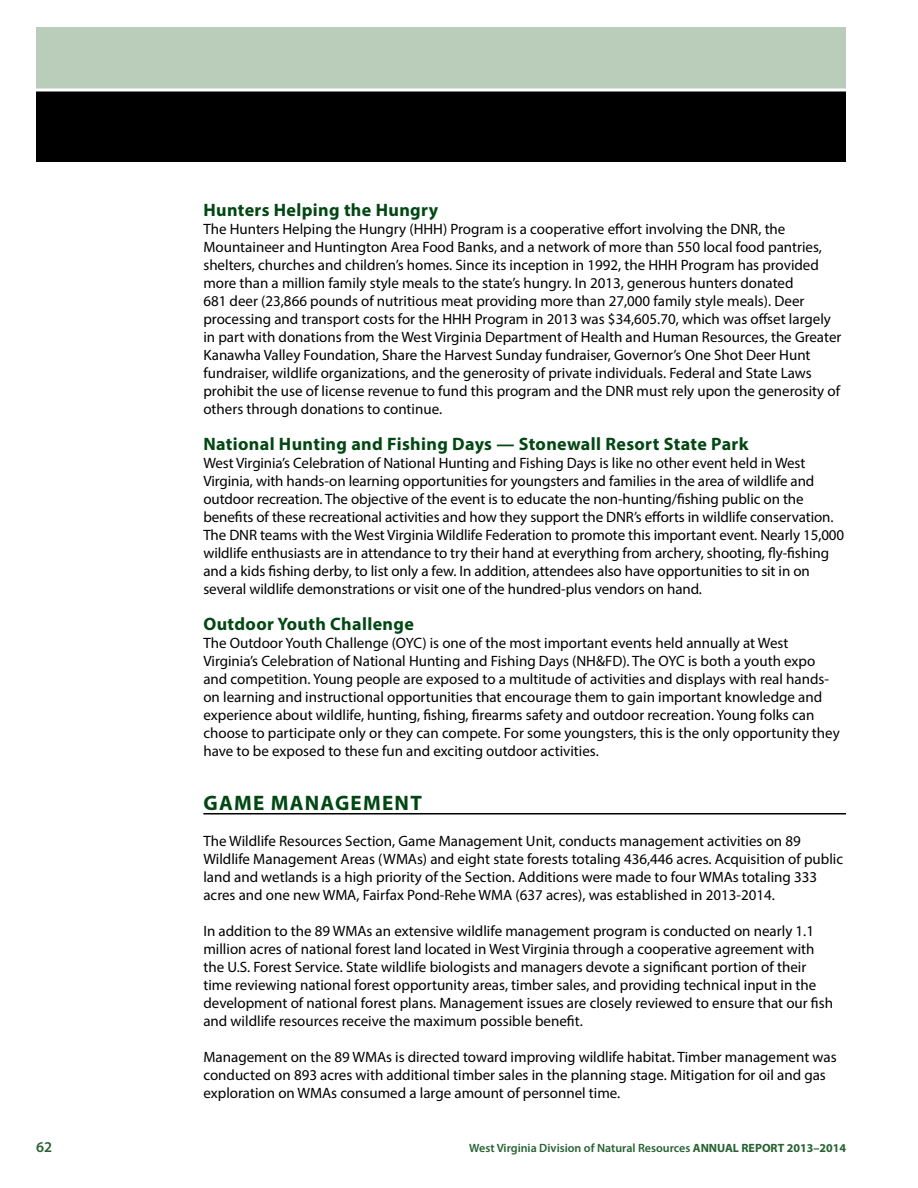
<style>
.page{position:relative;width:918px;height:1188px;background:#fff}
.page>*{position:absolute;margin:0;border:0;box-sizing:border-box;transform-origin:0 0}
.t1{font:700 21px "Myriad Pro";letter-spacing:.06em;color:#004712}
.t2{font:700 18px "Myriad Pro";letter-spacing:.02em;color:#004712}
.t3{font:15px/18px "Myriad Pro";color:#000}
.t4{font:600 15px "Myriad Pro";color:#276232}
.t5{font:600 12px "Myriad Pro";color:#276232}
.s1{font-weight:700}
</style>
<div class="page">
<div style="left:36px;top:90px;width:810px;height:72px;background:#000"></div>
<div style="left:36px;top:27px;width:810px;height:63px;background:#bacdba"></div>
<svg style="left:36px;top:88px;width:810px;height:4px;background:#d6d9d6"></svg>
<hr style="left:203px;top:813px;width:643px;height:1px;background:#000">
<p class="t2" style="left:203px;top:198px;width:236px">Hunters Helping the Hungry</p>
<p class="t3" style="left:203px;top:220px;width:640px">The Hunters Helping the Hungry (HHH) Program is a cooperative effort involving the DNR, the Mountaineer and Huntington Area Food Banks, and a network of more than 550 local food pantries, shelters, churches and children’s homes. Since its inception in 1992, the HHH Program has provided more than a million family style meals to the state’s hungry. In 2013, generous hunters donated<br>681 deer (23,866 pounds of nutritious meat providing more than 27,000 family style meals). Deer processing and transport costs for the HHH Program in 2013 was $34,605.70, which was offset largely in part with donations from the West Virginia Department of Health and Human Resources, the Greater Kanawha Valley Foundation, Share the Harvest Sunday fundraiser, Governor’s One Shot Deer Hunt fundraiser, wildlife organizations, and the generosity of private individuals. Federal and State Laws prohibit the use of license revenue to fund this program and the DNR must rely upon the generosity of others through donations to continue.</p>
<p class="t2" style="left:203px;top:432px;width:547px">National Hunting and Fishing Days — Stonewall Resort State Park</p>
<p class="t3" style="left:203px;top:454px;width:642px">West Virginia’s Celebration of National Hunting and Fishing Days is like no other event held in West Virginia, with hands-on learning opportunities for youngsters and families in the area of wildlife and outdoor recreation. The objective of the event is to educate the non-hunting/fishing public on the benefits of these recreational activities and how they support the DNR’s efforts in wildlife conservation.<br>The DNR teams with the West Virginia Wildlife Federation to promote this important event. Nearly 15,000 wildlife enthusiasts are in attendance to try their hand at everything from archery, shooting, fly-fishing and a kids fishing derby, to list only a few. In addition, attendees also have opportunities to sit in on several wildlife demonstrations or visit one of the hundred-plus vendors on hand.</p>
<p class="t2" style="left:203px;top:612px;width:212px">Outdoor Youth Challenge</p>
<p class="t3" style="left:203px;top:634px;width:638px">The Outdoor Youth Challenge (OYC) is one of the most important events held annually at West Virginia’s Celebration of National Hunting and Fishing Days (NH&amp;FD). The OYC is both a youth expo and competition. Young people are exposed to a multitude of activities and displays with real hands&shy;on learning and instructional opportunities that encourage them to gain important knowledge and experience about wildlife, hunting, fishing, firearms safety and outdoor recreation. Young folks can choose to participate only or they can compete. For some youngsters, this is the only opportunity they have to be exposed to these fun and exciting outdoor activities.</p>
<h1 class="t1" style="left:204px;top:789px;width:220px">GAME MANAGEMENT</h1>
<p class="t3" style="left:203px;top:832px;width:641px">The Wildlife Resources Section, Game Management Unit, conducts management activities on 89<br>Wildlife Management Areas (WMAs) and eight state forests totaling 436,446 acres. Acquisition of public land and wetlands is a high priority of the Section. Additions were made to four WMAs totaling 333 acres and one new WMA, Fairfax Pond-Rehe WMA (637 acres), was established in 2013-2014.</p>
<p class="t3" style="left:203px;top:922px;width:631px">In addition to the 89 WMAs an extensive wildlife management program is conducted on nearly 1.1 million acres of national forest land located in West Virginia through a cooperative agreement with the U.S. Forest Service. State wildlife biologists and managers devote a significant portion of their time reviewing national forest opportunity areas, timber sales, and providing technical input in the development of national forest plans. Management issues are closely reviewed to ensure that our fish and wildlife resources receive the maximum possible benefit.</p>
<p class="t3" style="left:203px;top:1048px;width:635px">Management on the 89 WMAs is directed toward improving wildlife habitat. Timber management was conducted on 893 acres with additional timber sales in the planning stage. Mitigation for oil and gas exploration on WMAs consumed a large amount of personnel time.</p>
<p class="t4" style="left:36px;top:1137px;width:18px">62</p>
<p class="t5" style="left:469px;top:1140px;width:378px">West Virginia Division of Natural Resources <span class="s1">ANNUAL REPORT 2013–2014</span></p>
</div>
